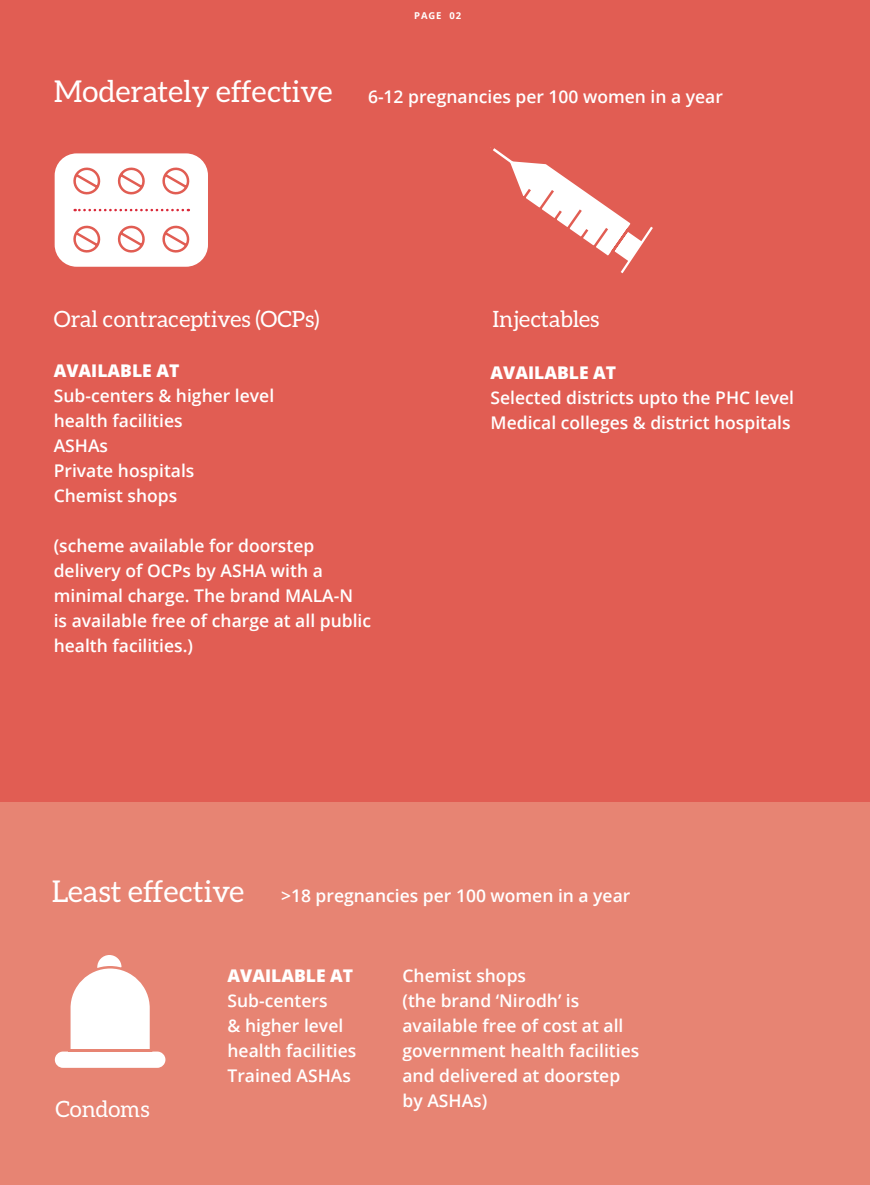
<style>
.page{position:relative;width:870px;height:1185px;background:#fff}
.page>*{position:absolute;margin:0;border:0;box-sizing:border-box;transform-origin:0 0}
.t1{font:30px "Aleo";color:#fff}
.t2{font:22.5px "Aleo";color:#fff}
.t3{font:600 17.5px/25px "Open Sans";color:#fff}
.t4{font:800 17.5px "Open Sans";color:#fff}
.t5{font:700 9.5px "Open Sans";letter-spacing:.1em;color:#fff}
</style>
<div class="page">
<div style="left:0;top:0;width:870px;height:802px;background:#e15d53"></div>
<div style="left:0;top:802px;width:870px;height:383px;background:#e78473"></div>
<svg style="left:55px;top:153px;width:153px;height:114px;background:#fbeae9"></svg>
<svg style="left:54px;top:955px;width:112px;height:113px"></svg>
<svg style="left:490px;top:147px;width:163px;height:127px"></svg>
<h1 class="t1" style="left:54px;top:74px;width:280px">Moderately effective</h1>
<p class="t5" style="left:414px;top:9px;width:49px">PAGE 02</p>
<p class="t3" style="left:368px;top:83px;width:356px">6-12 pregnancies per 100 women in a year</p>
<p class="t2" style="left:54px;top:306px;width:267px">Oral contraceptives (OCPs)</p>
<p class="t2" style="left:492px;top:306px;width:109px">Injectables</p>
<p class="t4" style="left:54px;top:357px;width:127px">AVAILABLE AT</p>
<p class="t3" style="left:54px;top:383px;width:222px">Sub-centers &amp; higher level health facilities<br>ASHAs<br>Private hospitals<br>Chemist shops</p>
<p class="t3" style="left:54px;top:533px;width:319px">(scheme available for doorstep delivery of OCPs by ASHA with a minimal charge. The brand MALA-N<br>is available free of charge at all public health facilities.)</p>
<p class="t4" style="left:491px;top:359px;width:127px">AVAILABLE AT</p>
<p class="t3" style="left:491px;top:384px;width:305px">Selected districts upto the PHC level<br>Medical colleges &amp; district hospitals</p>
<h1 class="t1" style="left:52px;top:875px;width:194px">Least effective</h1>
<p class="t3" style="left:281px;top:882px;width:351px">&gt;18 pregnancies per 100 women in a year</p>
<p class="t2" style="left:56px;top:1097px;width:96px">Condoms</p>
<p class="t4" style="left:228px;top:962px;width:127px">AVAILABLE AT</p>
<p class="t3" style="left:228px;top:988px;width:130px">Sub-centers<br>&amp; higher level health facilities<br>Trained ASHAs</p>
<p class="t3" style="left:403px;top:963px;width:238px">Chemist shops<br>(the brand ‘Nirodh’ is available free of cost at all government health facilities and delivered at doorstep by ASHAs)</p>
</div>
